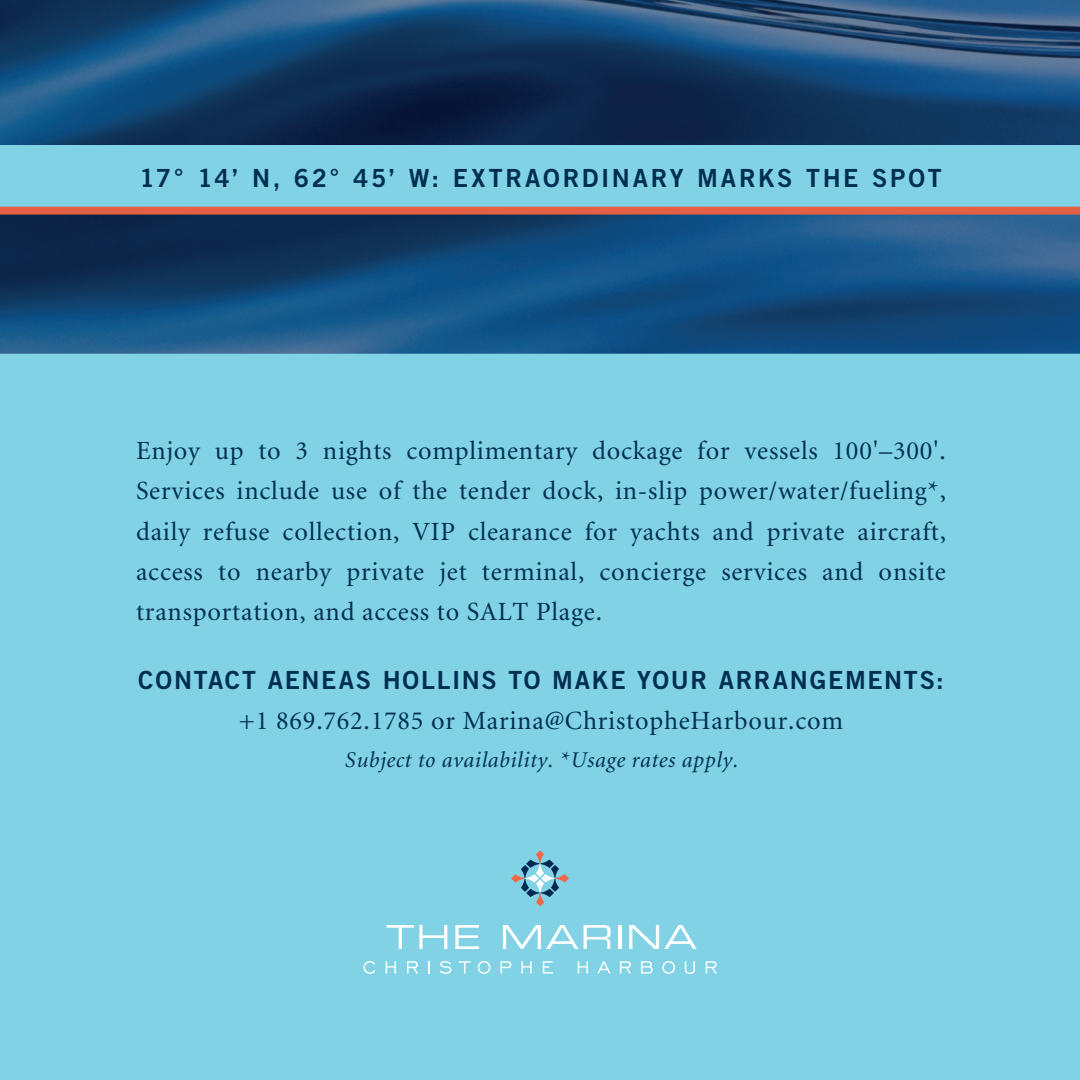
<style>
.page{position:relative;width:1080px;height:1080px;background:#fff}
.page>*{position:absolute;margin:0;border:0;box-sizing:border-box;transform-origin:0 0}
.t1{font:26.25px/40px "Minion";letter-spacing:.03em;color:#002e52;text-align:justify}
.t2{font:25px "Trade Gothic LT Std Bd 2";letter-spacing:.075em;color:#002e52}
.t3{font:25px "Trade Gothic LT Std Bd 2";letter-spacing:.105em;color:#002e52}
.t4{font:italic 22.5px "Minion";letter-spacing:.03em;color:#002e52}
</style>
<div class="page">
<div style="left:0;top:349px;width:1080px;height:731px;background:#80d2e4"></div>
<svg style="left:511px;top:850px;width:58px;height:56px"></svg>
<svg style="left:387px;top:925px;width:60px;height:24px"></svg>
<svg style="left:455px;top:925px;width:24px;height:24px"></svg>
<svg style="left:503px;top:925px;width:75px;height:24px"></svg>
<svg style="left:584px;top:925px;width:27px;height:24px"></svg>
<hr style="left:618px;top:925px;width:3px;height:24px;background:#fff">
<svg style="left:629px;top:925px;width:68px;height:24px"></svg>
<svg style="left:363px;top:961px;width:12px;height:13px"></svg>
<svg style="left:386px;top:961px;width:10px;height:13px"></svg>
<svg style="left:407px;top:961px;width:11px;height:13px"></svg>
<svg style="left:428px;top:961px;width:2px;height:13px"></svg>
<svg style="left:440px;top:961px;width:11px;height:13px"></svg>
<svg style="left:459px;top:961px;width:12px;height:13px"></svg>
<svg style="left:478px;top:961px;width:12px;height:13px"></svg>
<svg style="left:501px;top:961px;width:10px;height:13px"></svg>
<svg style="left:521px;top:961px;width:11px;height:13px"></svg>
<svg style="left:543px;top:961px;width:10px;height:13px"></svg>
<svg style="left:578px;top:961px;width:10px;height:13px"></svg>
<svg style="left:597px;top:961px;width:14px;height:13px"></svg>
<svg style="left:620px;top:961px;width:11px;height:13px"></svg>
<svg style="left:641px;top:961px;width:12px;height:13px"></svg>
<svg style="left:662px;top:961px;width:13px;height:13px"></svg>
<svg style="left:685px;top:961px;width:10px;height:13px"></svg>
<svg style="left:706px;top:961px;width:11px;height:13px"></svg>
<img style="left:0;top:0;width:1080px;height:354px">
<div style="left:0;top:145px;width:1080px;height:63px;background:#80d2e4"></div>
<div style="left:0;top:207px;width:1080px;height:8px;background:#e46044"></div>
<p class="t3" style="left:139px;top:162px;width:804px">17° 14’ N, 62° 45’ W: EXTRAORDINARY MARKS THE SPOT</p>
<p class="t1" style="left:136px;top:432px;width:812px">Enjoy up to 3 nights complimentary dockage for vessels 100'–300'.<br>Services include use of the tender dock, in-slip power/water/fueling*, daily refuse collection, VIP clearance for yachts and private aircraft, access to nearby private jet terminal, concierge services and onsite transportation, and access to SALT Plage.</p>
<p class="t2" style="left:138px;top:665px;width:807px">CONTACT AENEAS HOLLINS TO MAKE YOUR ARRANGEMENTS:</p>
<p class="t1" style="left:239px;top:702px;width:606px">+1 869.762.1785 or Marina@ChristopheHarbour.com</p>
<p class="t4" style="left:344px;top:749px;width:395px">Subject to availability. *Usage rates apply.</p>
</div>
